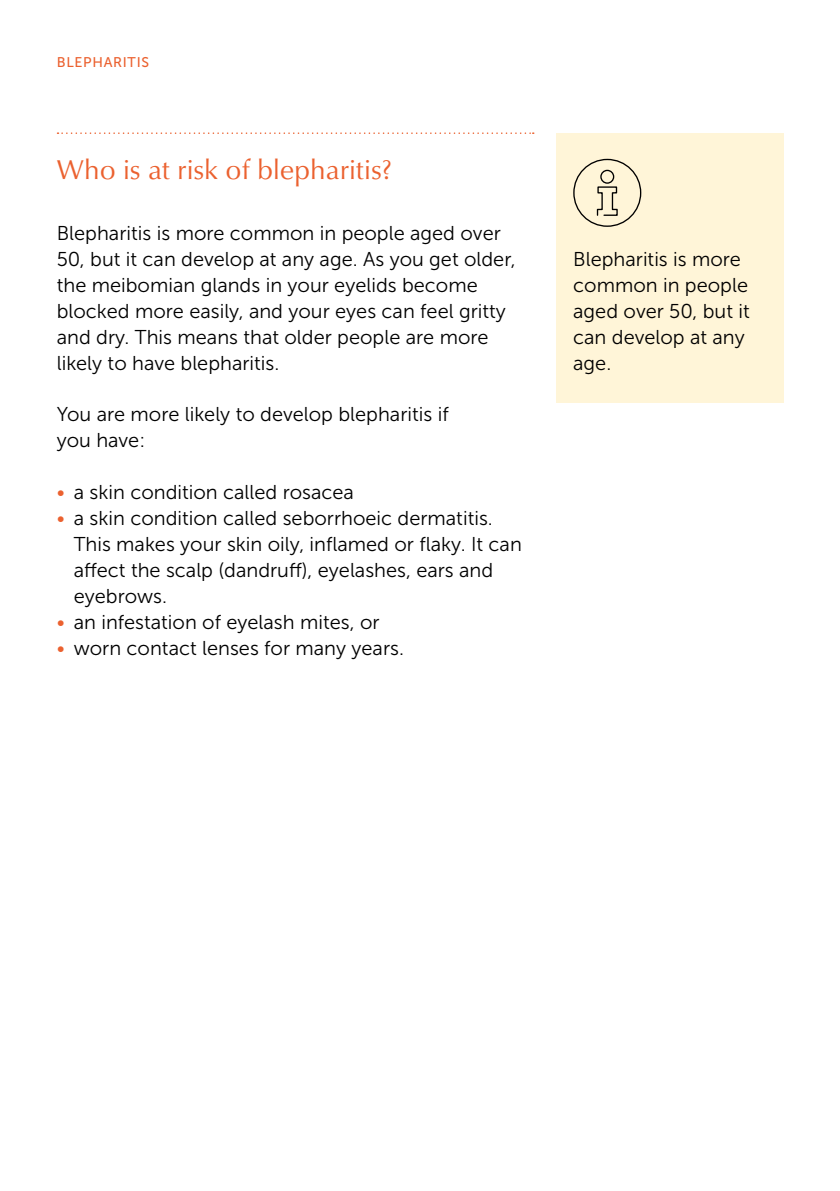
<style>
.page{position:relative;width:840px;height:1191px;background:#fff}
.page>*{position:absolute;margin:0;border:0;box-sizing:border-box;transform-origin:0 0}
.t1{font:28px "Classico URW";letter-spacing:.01em;color:#eb612f}
.t2{font:20px/26px "Museo Sans 300";color:#000}
.t3{font:14px "Museo Sans 500";letter-spacing:.05em;color:#eb612f}
.s1{color:#eb612f}
</style>
<div class="page">
<svg style="left:57px;top:132px;width:476px;height:2px"></svg>
<div style="left:556px;top:133px;width:226px;height:270px;background:#fff5d8"></div>
<svg style="left:573px;top:159px;width:68px;height:68px"></svg>
<p class="t3" style="left:57px;top:55px;width:94px">BLEPHARITIS</p>
<h1 class="t1" style="left:57px;top:149px;width:336px">Who is at risk of blepharitis?</h1>
<p class="t2" style="left:57px;top:220px;width:460px">Blepharitis is more common in people aged over 50, but it can develop at any age. As you get older, the meibomian glands in your eyelids become blocked more easily, and your eyes can feel gritty and dry. This means that older people are more likely to have blepharitis.</p>
<p class="t2" style="left:57px;top:402px;width:393px">You are more likely to develop blepharitis if you have:</p>
<p class="t2" style="left:57px;top:479px;width:298px"><span class="s1">•</span> a skin condition called rosacea</p>
<p class="t2" style="left:74px;top:505px;width:449px;text-indent:-17px"><span class="s1">•</span> a skin condition called seborrhoeic dermatitis.<br>This makes your skin oily, inflamed or flaky. It can affect the scalp (dandruff), eyelashes, ears and eyebrows.</p>
<p class="t2" style="left:57px;top:609px;width:324px"><span class="s1">•</span> an infestation of eyelash mites, or</p>
<p class="t2" style="left:57px;top:635px;width:348px"><span class="s1">•</span> worn contact lenses for many years.</p>
<p class="t2" style="left:573px;top:246px;width:178px">Blepharitis is more common in people aged over 50, but it can develop at any age.</p>
</div>
